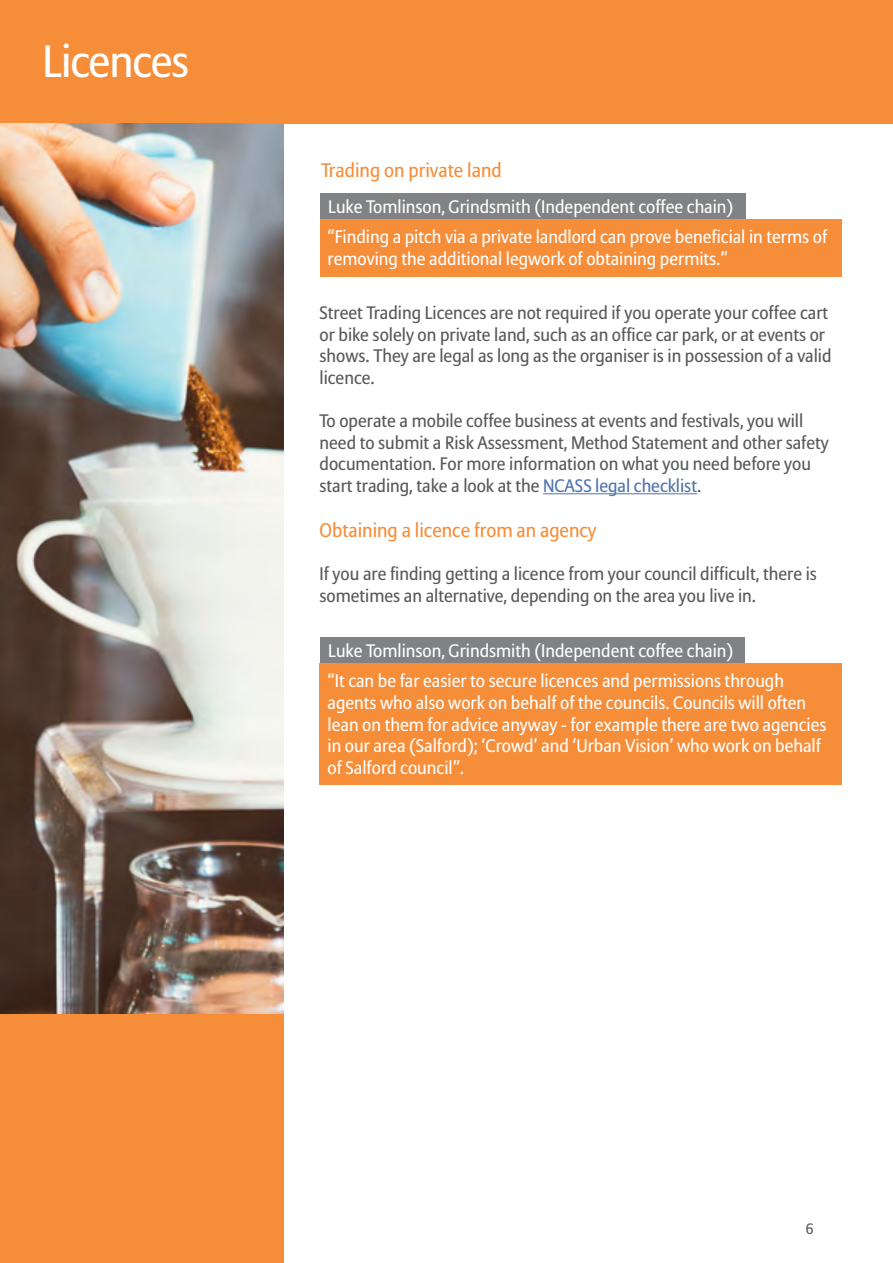
<style>
.page{position:relative;width:893px;height:1263px;background:#fff}
.page>*{position:absolute;margin:0;border:0;box-sizing:border-box;transform-origin:0 0}
.t1{font:45px "Allianz Sans";letter-spacing:-.025em;color:#fff}
.t2{font:19.5px "Allianz Sans";color:#f68d39}
.t3{font:18px/21.6px "Allianz Sans";color:#58595b}
.t4{font:18px/21.6px "Allianz Sans";color:#fff}
.t5{font:15px "Allianz Sans";color:#58595b}
.s1{color:#4f73ad}
</style>
<div class="page">
<div style="left:1px;top:122px;width:283px;height:1141px;background:#f68d39"></div>
<div style="left:0;top:0;width:893px;height:124px;background:#f68d39"></div>
<img style="left:1px;top:124px;width:283px;height:890px">
<hr style="left:543px;top:493px;width:154px;height:1px;background:#4f73ad">
<div style="left:320px;top:219px;width:522px;height:57px;background:#f68d39"></div>
<div style="left:320px;top:193px;width:426px;height:26px;background:#808285"></div>
<div style="left:320px;top:663px;width:522px;height:121px;background:#f68d39"></div>
<div style="left:320px;top:637px;width:425px;height:26px;background:#808285"></div>
<h1 class="t1" style="left:43px;top:34px;width:148px">Licences</h1>
<p class="t2" style="left:321px;top:158px;width:182px">Trading on private land</p>
<p class="t4" style="left:328px;top:195px;width:407px">Luke Tomlinson, Grindsmith (Independent coffee chain)</p>
<p class="t4" style="left:328px;top:226px;width:501px">“Finding a pitch via a private landlord can prove beneficial in terms of removing the additional legwork of obtaining permits.”</p>
<p class="t3" style="left:320px;top:302px;width:513px">Street Trading Licences are not required if you operate your coffee cart or bike solely on private land, such as an office car park, or at events or shows. They are legal as long as the organiser is in possession of a valid licence.</p>
<p class="t3" style="left:320px;top:410px;width:511px">To operate a mobile coffee business at events and festivals, you will need to submit a Risk Assessment, Method Statement and other safety documentation. For more information on what you need before you start trading, take a look at the <span class="s1">NCASS legal checklist</span>.</p>
<p class="t2" style="left:320px;top:518px;width:278px">Obtaining a licence from an agency</p>
<p class="t3" style="left:320px;top:563px;width:499px">If you are finding getting a licence from your council difficult, there is sometimes an alternative, depending on the area you live in.</p>
<p class="t4" style="left:328px;top:639px;width:407px">Luke Tomlinson, Grindsmith (Independent coffee chain)</p>
<p class="t4" style="left:328px;top:670px;width:500px">“It can be far easier to secure licences and permissions through agents who also work on behalf of the councils. Councils will often lean on them for advice anyway - for example there are two agencies in our area (Salford); ‘Crowd’ and ‘Urban Vision’ who work on behalf of Salford council”.</p>
<p class="t5" style="left:806px;top:1220px;width:9px">6</p>
</div>
